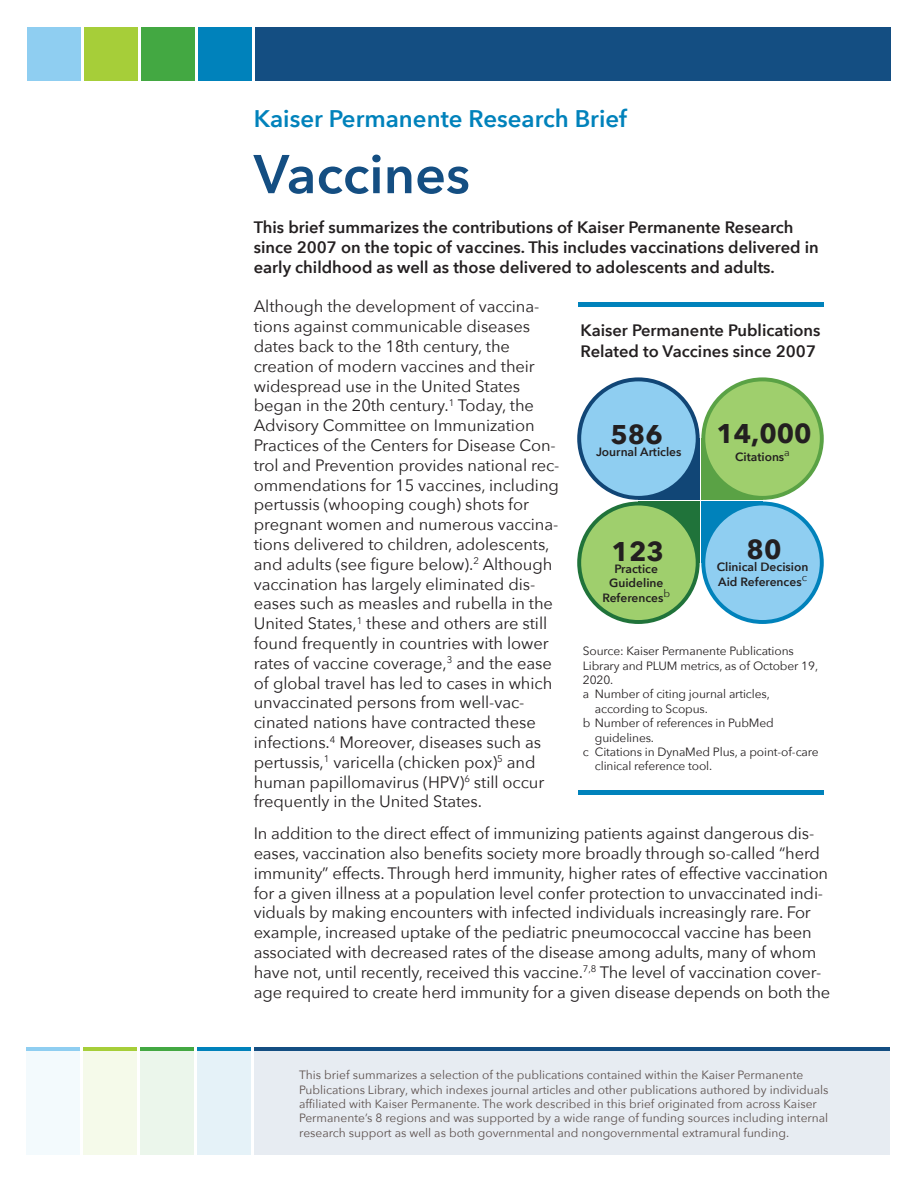
<style>
.page{position:relative;width:918px;height:1188px;background:#fff}
.page>*{position:absolute;margin:0;border:0;box-sizing:border-box;transform-origin:0 0}
.KP_RB_-_top_of_page{font:600 54px "Avenir Next";color:#144e82}
.Fig_Label_1{font:700 27px "Avenir Next";color:#231f20}
.Fig_Label_2{font:700 27px "Avenir Next";color:#231f20}
.KP_RB_-_top_of_page-2{font:600 24px "Avenir Next";color:#0082bb}
.Body_Text{font:16.5px/19.8px "Avenir Next";letter-spacing:-.005em;color:#231f20}
.Body_intro{font:600 16.5px/19.8px "Avenir Next";color:#231f20}
.Fig_Label_2-2{font:12px/14.4px "Avenir Next";color:#5d514e}
.Fig_Source{font:12px/14.4px "Avenir Next";letter-spacing:-.01em;color:#231f20}
.Fig_Label_1-2{font:600 12px/14.4px "Avenir Next";color:#231f20;text-align:center}
.Fig_Label_2-3{font:600 12px "Avenir Next";color:#231f20}
</style>
<div class="page">
<svg style="left:254px;top:1047px;width:636px;height:5px;background:#3e6d98"></svg>
<svg style="left:26px;top:1047px;width:54px;height:5px"></svg>
<svg style="left:83px;top:1047px;width:54px;height:5px"></svg>
<svg style="left:140px;top:1047px;width:54px;height:5px"></svg>
<svg style="left:197px;top:1047px;width:54px;height:5px"></svg>
<svg style="left:26px;top:1052px;width:864px;height:103px;background:#e9eff2"></svg>
<div style="left:27px;top:27px;width:54px;height:54px;background:#8fcef1"></div>
<div style="left:84px;top:27px;width:54px;height:54px;background:#a6ce39"></div>
<div style="left:141px;top:27px;width:54px;height:54px;background:#43a842"></div>
<div style="left:198px;top:27px;width:54px;height:54px;background:#0082bb"></div>
<div style="left:255px;top:27px;width:636px;height:54px;background:#144e82"></div>
<div style="left:638px;top:439px;width:62px;height:61px;background:#114676"></div>
<svg style="left:577px;top:377px;width:123px;height:123px"></svg>
<div style="left:581px;top:381px;width:115px;height:115px;background:#8fcef1;border-radius:50%"></div>
<div style="left:701px;top:439px;width:62px;height:61px;background:#5aa245"></div>
<div style="left:701px;top:377px;width:123px;height:123px;background:#5aa245;border-radius:50%"></div>
<div style="left:705px;top:381px;width:115px;height:115px;background:#9fcf6d;border-radius:50%"></div>
<div style="left:638px;top:502px;width:62px;height:61px;background:#20733a"></div>
<div style="left:577px;top:502px;width:123px;height:122px;background:#20733a;border-radius:50%"></div>
<div style="left:581px;top:505px;width:115px;height:115px;background:#9fcf6d;border-radius:50%"></div>
<div style="left:701px;top:502px;width:62px;height:61px;background:#0082bb"></div>
<div style="left:701px;top:502px;width:123px;height:122px;background:#0082bb;border-radius:50%"></div>
<div style="left:705px;top:505px;width:115px;height:115px;background:#8fcef1;border-radius:50%"></div>
<div style="left:578px;top:302px;width:245px;height:5px;background:#0082bb"></div>
<div style="left:578px;top:790px;width:245px;height:5px;background:#0082bb"></div>
<h1 class="KP_RB_-_top_of_page-2" style="left:254px;top:98px;width:375px">Kaiser Permanente Research Brief</h1>
<h1 class="KP_RB_-_top_of_page" style="left:254px;top:128px;width:218px">Vaccines</h1>
<p class="Body_intro" style="left:254px;top:217px;width:566px">This brief summarizes the contributions of Kaiser Permanente Research since 2007 on the topic of vaccines. This includes vaccinations delivered in early childhood as well as those delivered to adolescents and adults.</p>
<p class="Body_Text" style="left:254px;top:296px;width:307px">Although the development of vaccina&shy;tions against communicable diseases dates back to the 18th century, the creation of modern vaccines and their widespread use in the United States began in the 20th century.<sup>1</sup> Today, the Advisory Committee on Immunization Practices of the Centers for Disease Con&shy;trol and Prevention provides national rec&shy;ommendations for 15 vaccines, including pertussis (whooping cough) shots for pregnant women and numerous vaccina&shy;tions delivered to children, adolescents, and adults (see figure below).<sup>2</sup> Although vaccination has largely eliminated dis&shy;eases such as measles and rubella in the United States,<sup>1</sup> these and others are still found frequently in countries with lower rates of vaccine coverage,<sup>3</sup> and the ease of global travel has led to cases in which unvaccinated persons from well-vac&shy;cinated nations have contracted these infections.<sup>4</sup> Moreover, diseases such as pertussis,<sup>1</sup> varicella (chicken pox)<sup>5</sup> and human papillomavirus (HPV)<sup>6</sup> still occur frequently in the United States.</p>
<h2 class="Body_intro" style="left:581px;top:320px;width:241px;line-height:21px">Kaiser Permanente Publications<br>Related to Vaccines since 2007</h2>
<p class="Fig_Label_2" style="left:611px;top:411px;width:54px">586</p>
<p class="Fig_Label_2-3" style="left:596px;top:442px;width:87px">Journal Articles</p>
<p class="Fig_Label_1" style="left:612px;top:528px;width:54px">123</p>
<p class="Fig_Label_1-2" style="left:602px;top:561px;width:69px">Practice<br>Guideline<br>References<sup>b</sup></p>
<p class="Fig_Label_1" style="left:716px;top:410px;width:97px">14,000</p>
<p class="Fig_Label_1-2" style="left:735px;top:449px;width:56px">Citations<sup>a</sup></p>
<p class="Fig_Label_1" style="left:747px;top:526px;width:36px">80</p>
<p class="Fig_Label_1-2" style="left:717px;top:560px;width:93px;text-align:left">Clinical Decision<br>Aid References<sup>c</sup></p>
<p class="Fig_Source" style="left:583px;top:643px;width:237px">Source: Kaiser Permanente Publications<br>Library and PLUM metrics, as of October 19,<br>2020.</p>
<p class="Fig_Source" style="left:595px;top:687px;width:176px;text-indent:-12px">a Number of citing journal articles, according to Scopus.</p>
<p class="Fig_Source" style="left:595px;top:715px;width:180px;text-indent:-12px">b Number of references in PubMed guidelines.</p>
<p class="Fig_Source" style="left:595px;top:744px;width:225px;text-indent:-12px">c Citations in DynaMed Plus, a point-of-care clinical reference tool.</p>
<p class="Body_Text" style="left:254px;top:823px;width:578px">In addition to the direct effect of immunizing patients against dangerous dis&shy;eases, vaccination also benefits society more broadly through so-called “herd immunity” effects. Through herd immunity, higher rates of effective vaccination for a given illness at a population level confer protection to unvaccinated indi&shy;viduals by making encounters with infected individuals increasingly rare. For example, increased uptake of the pediatric pneumococcal vaccine has been associated with decreased rates of the disease among adults, many of whom have not, until recently, received this vaccine.<sup>7,8</sup> The level of vaccination cover&shy;age required to create herd immunity for a given disease depends on both the</p>
<p class="Fig_Label_2-2" style="left:299px;top:1067px;width:531px">This brief summarizes a selection of the publications contained within the Kaiser Permanente Publications Library, which indexes journal articles and other publications authored by individuals affiliated with Kaiser Permanente. The work described in this brief originated from across Kaiser Permanente’s 8 regions and was supported by a wide range of funding sources including internal research support as well as both governmental and nongovernmental extramural funding.</p>
</div>
